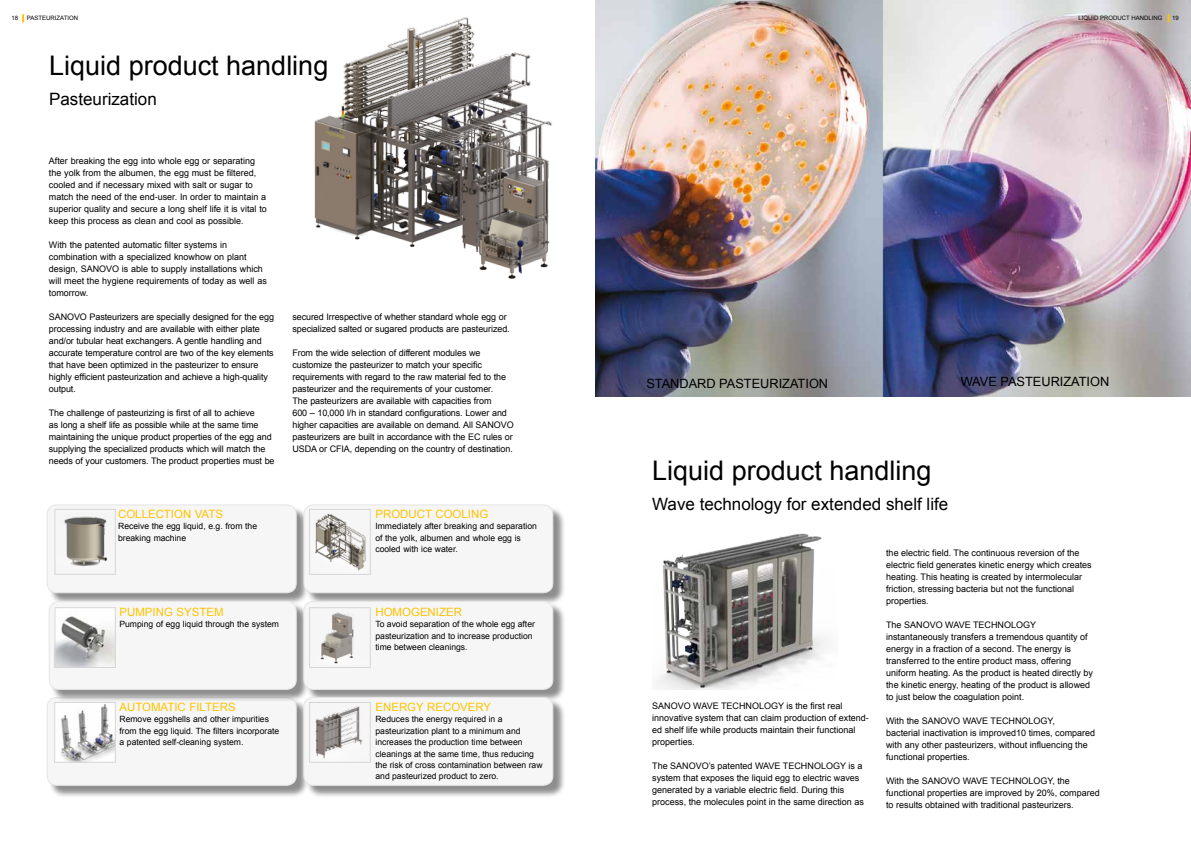
<style>
.page{position:relative;width:1191px;height:842px;background:#fff}
.page>*{position:absolute;margin:0;border:0;box-sizing:border-box;transform-origin:0 0}
.t1{font:27px "Arial";color:#000}
.t2{font:17px "Arial";color:#000}
.t3{font:12.8px "Arial";color:#000}
.t4{font:11.5px "Arial";color:#fdc300}
.t5{font:9px/12px "Arial";color:#000}
.t6{font:8.6px/11.5px "Arial";color:#000}
.t7{font:6px "Arial";color:#000}
</style>
<div class="page">
<img style="left:314px;top:17px;width:238px;height:262px">
<img style="left:595px;top:0;width:596px;height:397px">
<img style="left:657px;top:534px;width:170px;height:156px">
<div style="left:48px;top:506px;width:261px;height:100px;background:#000;opacity:.45"></div>
<div style="left:47px;top:505px;width:249px;height:88px;background:#f6f6f6;border-radius:10px"></div>
<div style="left:47px;top:504px;width:250px;height:89px;border:1px solid #e5e5e5;border-radius:10px"></div>
<img style="left:64px;top:516px;width:43px;height:51px">
<div style="left:55px;top:509px;width:60px;height:65px;border:1px solid #d6d6d6"></div>
<div style="left:48px;top:698px;width:261px;height:100px;background:#000;opacity:.45"></div>
<div style="left:47px;top:697px;width:249px;height:88px;background:#f6f6f6;border-radius:10px"></div>
<div style="left:47px;top:697px;width:250px;height:89px;border:1px solid #e5e5e5;border-radius:10px"></div>
<div style="left:305px;top:506px;width:261px;height:100px;background:#000;opacity:.45"></div>
<div style="left:304px;top:505px;width:249px;height:88px;background:#f6f6f6;border-radius:10px"></div>
<div style="left:303px;top:504px;width:250px;height:89px;border:1px solid #e5e5e5;border-radius:10px"></div>
<img style="left:315px;top:513px;width:51px;height:58px">
<div style="left:309px;top:509px;width:61px;height:65px;border:1px solid #d6d6d6"></div>
<div style="left:50px;top:603px;width:259px;height:99px;background:#000;opacity:.45"></div>
<div style="left:49px;top:601px;width:247px;height:88px;background:#f6f6f6;border-radius:10px"></div>
<div style="left:49px;top:601px;width:248px;height:89px;border:1px solid #e5e5e5;border-radius:10px"></div>
<img style="left:57px;top:616px;width:56px;height:50px">
<div style="left:55px;top:607px;width:60px;height:61px;border:1px solid #d6d6d6"></div>
<img style="left:61px;top:704px;width:52px;height:56px">
<div style="left:55px;top:702px;width:60px;height:60px;border:1px solid #d6d6d6"></div>
<div style="left:305px;top:603px;width:260px;height:99px;background:#000;opacity:.45"></div>
<div style="left:304px;top:601px;width:249px;height:88px;background:#f6f6f6;border-radius:10px"></div>
<div style="left:303px;top:601px;width:250px;height:89px;border:1px solid #e5e5e5;border-radius:10px"></div>
<img style="left:320px;top:612px;width:34px;height:52px">
<div style="left:309px;top:607px;width:61px;height:61px;border:1px solid #d6d6d6"></div>
<div style="left:305px;top:698px;width:260px;height:100px;background:#000;opacity:.45"></div>
<div style="left:304px;top:697px;width:249px;height:88px;background:#f6f6f6;border-radius:10px"></div>
<div style="left:303px;top:697px;width:250px;height:89px;border:1px solid #e5e5e5;border-radius:10px"></div>
<img style="left:315px;top:706px;width:48px;height:52px">
<div style="left:309px;top:702px;width:61px;height:60px;border:1px solid #d6d6d6"></div>
<svg style="left:22px;top:14px;width:2px;height:8px"></svg>
<svg style="left:1167px;top:14px;width:2px;height:8px"></svg>
<p class="t7" style="left:11px;top:14px;width:8px">18</p>
<p class="t7" style="left:27px;top:14px;width:53px">PASTEURIZATION</p>
<p class="t7" style="left:1078px;top:14px;width:85px">LIQUID PRODUCT HANDLING</p>
<p class="t7" style="left:1172px;top:14px;width:8px">19</p>
<h1 class="t1" style="left:49px;top:48px;width:281px">Liquid product handling</h1>
<h2 class="t2" style="left:49px;top:88px;width:109px">Pasteurization</h2>
<p class="t5" style="left:49px;top:155px;width:219px">After breaking the egg into whole egg or separating the yolk from the albumen, the egg must be filtered, cooled and if necessary mixed with salt or sugar to match the need of the end-user. In order to maintain a superior quality and secure a long shelf life it is vital to keep this process as clean and cool as possible.</p>
<p class="t5" style="left:49px;top:239px;width:219px">With the patented automatic filter systems in combination with a specialized knowhow on plant design, SANOVO is able to supply installations which will meet the hygiene requirements of today as well as tomorrow.</p>
<p class="t5" style="left:49px;top:311px;width:227px">SANOVO Pasteurizers are specially designed for the egg processing industry and are available with either plate and/or tubular heat exchangers. A gentle handling and accurate temperature control are two of the key elements that have been optimized in the pasteurizer to ensure highly efficient pasteurization and achieve a high-quality output.</p>
<p class="t5" style="left:49px;top:407px;width:227px">The challenge of pasteurizing is first of all to achieve<br>as long a shelf life as possible while at the same time maintaining the unique product properties of the egg and supplying the specialized products which will match the needs of your customers. The product properties must be</p>
<p class="t4" style="left:118px;top:506px;width:106px">COLLECTION VATS</p>
<p class="t6" style="left:118px;top:520px;width:140px">Receive the egg liquid, e.g. from the breaking machine</p>
<p class="t5" style="left:292px;top:311px;width:219px">secured Irrespective of whether standard whole egg or specialized salted or sugared products are pasteurized.</p>
<p class="t5" style="left:292px;top:347px;width:223px">From the wide selection of different modules we customize the pasteurizer to match your specific requirements with regard to the raw material fed to the pasteurizer and the requirements of your customer.<br>The pasteurizers are available with capacities from<br>600 – 10,000 l/h in standard configurations. Lower and higher capacities are available on demand. All SANOVO pasteurizers are built in accordance with the EC rules or USDA or CFIA, depending on the country of destination.</p>
<p class="t4" style="left:375px;top:506px;width:114px">PRODUCT COOLING</p>
<p class="t6" style="left:375px;top:520px;width:163px">Immediately after breaking and separation of the yolk, albumen and whole egg is cooled with ice water.</p>
<p class="t4" style="left:119px;top:604px;width:106px">PUMPING SYSTEM</p>
<p class="t6" style="left:119px;top:619px;width:161px">Pumping of egg liquid through the system</p>
<p class="t4" style="left:119px;top:699px;width:118px">AUTOMATIC FILTERS</p>
<p class="t6" style="left:119px;top:713px;width:161px">Remove eggshells and other impurities from the egg liquid. The filters incorporate a patented self-cleaning system.</p>
<p class="t4" style="left:375px;top:604px;width:88px">HOMOGENIZER</p>
<p class="t6" style="left:375px;top:619px;width:161px">To avoid separation of the whole egg after pasteurization and to increase production time between cleanings.</p>
<p class="t4" style="left:375px;top:699px;width:117px">ENERGY RECOVERY</p>
<p class="t6" style="left:375px;top:713px;width:169px">Reduces the energy required in a pasteurization plant to a minimum and increases the production time between cleanings at the same time, thus reducing the risk of cross contamination between raw and pasteurized product to zero.</p>
<h3 class="t3" style="left:646px;top:375px;width:183px">STANDARD PASTEURIZATION</h3>
<h3 class="t3" style="left:960px;top:373px;width:150px">WAVE PASTEURIZATION</h3>
<h1 class="t1" style="left:652px;top:453px;width:281px">Liquid product handling</h1>
<h2 class="t2" style="left:652px;top:493px;width:298px">Wave technology for extended shelf life</h2>
<p class="t5" style="left:652px;top:699px;width:218px">SANOVO WAVE TECHNOLOGY is the first real innovative system that can claim production of extend&shy;ed shelf life while products maintain their functional properties.</p>
<p class="t5" style="left:652px;top:759px;width:213px">The SANOVO’s patented WAVE TECHNOLOGY is a system that exposes the liquid egg to electric waves generated by a variable electric field. During this process, the molecules point in the same direction as</p>
<p class="t5" style="left:886px;top:546px;width:207px">the electric field. The continuous reversion of the electric field generates kinetic energy which creates heating. This heating is created by intermolecular friction, stressing bacteria but not the functional properties.</p>
<p class="t5" style="left:886px;top:618px;width:208px">The SANOVO WAVE TECHNOLOGY instantaneously transfers a tremendous quantity of energy in a fraction of a second. The energy is transferred to the entire product mass, offering uniform heating. As the product is heated directly by the kinetic energy, heating of the product is allowed to just below the coagulation point.</p>
<p class="t5" style="left:886px;top:714px;width:211px">With the SANOVO WAVE TECHNOLOGY,<br>bacterial inactivation is improved10 times, compared with any other pasteurizers, without influencing the functional properties.</p>
<p class="t5" style="left:886px;top:774px;width:215px">With the SANOVO WAVE TECHNOLOGY, the functional properties are improved by 20%, compared to results obtained with traditional pasteurizers.</p>
</div>
